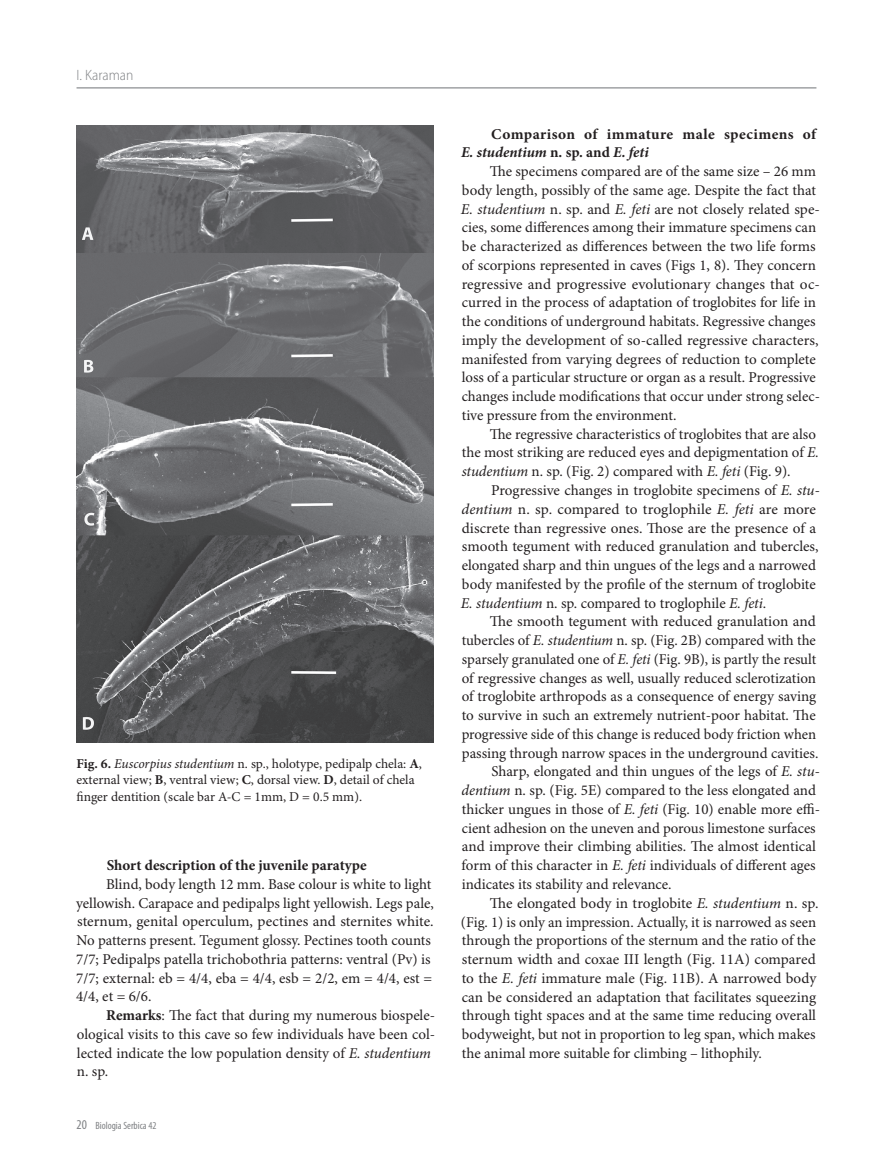
<style>
.page{position:relative;width:893px;height:1170px;background:#fff}
.page>*{position:absolute;margin:0;border:0;box-sizing:border-box;transform-origin:0 0}
.t1{font:15px/18.8px "Minion Pro";color:#231f20}
.t2{font:700 15px/18.8px "Minion Pro";letter-spacing:.01em;color:#231f20}
.t3{font:300 semi-condensed 15px "Myriad Pro";color:#808285}
.t4{font:13.5px/16.2px "Minion Pro";color:#231f20}
.t5{font:condensed 10.5px "Myriad Pro";color:#808285}
.s1{font-weight:700}
.s2{font-style:italic}
.s3{font-size:13.5px}
</style>
<div class="page">
<hr style="left:77px;top:87px;width:739px;height:1px;background:#808285">
<img style="left:77px;top:125px;width:356px;height:617px">
<p class="t3" style="left:77px;top:67px;width:58px">I. Karaman</p>
<p class="t4" style="left:77px;top:756px;width:347px"><span class="s1">Fig. 6.</span> <span class="s2">Euscorpius studentium</span> n. sp., holotype, pedipalp chela: <span class="s1">A</span>, external view; <span class="s1">B</span>, ventral view; <span class="s1">C</span>, dorsal view. <span class="s1">D</span>, detail of chela finger dentition (scale bar A-C = 1mm, D = 0.5 mm).</p>
<p class="t2" style="left:107px;top:856px;width:261px">Short description of the juvenile paratype</p>
<p class="t1" style="left:76px;top:875px;width:359px;text-indent:30px">Blind, body length 12 mm. Base colour is white to light yellowish. Carapace and pedipalps light yellowish. Legs pale, sternum, genital operculum, pectines and sternites white.<br>No patterns present. Tegument glossy. Pectines tooth counts 7/7; Pedipalps patella trichobothria patterns: ventral (Pv) is 7/7; external: eb = 4/4, eba = 4/4, esb = 2/2, em = 4/4, est = 4/4, et = 6/6.</p>
<p class="t1" style="left:77px;top:1006px;width:360px;text-indent:29px"><span class="s1">Remarks</span>: The fact that during my numerous biospele&shy;ological visits to this cave so few individuals have been col&shy;lected indicate the low population density of <span class="s2">E. studentium </span>n. sp.</p>
<p class="t5" style="left:77px;top:1119px;width:81px"><span class="s3">20</span> Biologia Serbica 42</p>
<p class="t2" style="left:461px;top:125px;width:357px;text-indent:30px">Comparison of immature male specimens of<br><span class="s2">E. studentium</span> n. sp. and <span class="s2">E. feti</span></p>
<p class="t1" style="left:461px;top:162px;width:361px;text-indent:29px">The specimens compared are of the same size – 26 mm body length, possibly of the same age. Despite the fact that <span class="s2">E. studentium</span> n. sp. and <span class="s2">E. feti</span> are not closely related spe&shy;cies, some differences among their immature specimens can be characterized as differences between the two life forms of scorpions represented in caves (Figs 1, 8). They concern regressive and progressive evolutionary changes that oc&shy;curred in the process of adaptation of troglobites for life in the conditions of underground habitats. Regressive changes imply the development of so-called regressive characters, manifested from varying degrees of reduction to complete loss of a particular structure or organ as a result. Progressive changes include modifications that occur under strong selec&shy;tive pressure from the environment.</p>
<p class="t1" style="left:462px;top:425px;width:359px;text-indent:28px">The regressive characteristics of troglobites that are also the most striking are reduced eyes and depigmentation of <span class="s2">E. studentium</span> n. sp. (Fig. 2) compared with <span class="s2">E. feti</span> (Fig. 9).</p>
<p class="t1" style="left:461px;top:481px;width:360px;text-indent:30px">Progressive changes in troglobite specimens of <span class="s2">E. stu&shy;dentium</span> n. sp. compared to troglophile <span class="s2">E. feti</span> are more discrete than regressive ones. Those are the presence of a smooth tegument with reduced granulation and tubercles, elongated sharp and thin ungues of the legs and a narrowed body manifested by the profile of the sternum of troglobite <span class="s2">E. studentium</span> n. sp. compared to troglophile <span class="s2">E. feti</span>.</p>
<p class="t1" style="left:490px;top:612px;width:328px">The smooth tegument with reduced granulation and</p>
<p class="t1" style="left:462px;top:631px;width:356px">tubercles of <span class="s2">E. studentium</span> n. sp. (Fig. 2B) compared with the</p>
<p class="t1" style="left:462px;top:650px;width:356px">sparsely granulated one of <span class="s2">E. feti</span> (Fig. 9B), is partly the result</p>
<p class="t1" style="left:462px;top:669px;width:356px">of regressive changes as well, usually reduced sclerotization</p>
<p class="t1" style="left:462px;top:687px;width:356px">of troglobite arthropods as a consequence of energy saving</p>
<p class="t1" style="left:462px;top:706px;width:355px">to survive in such an extremely nutrient-poor habitat. The</p>
<p class="t1" style="left:462px;top:725px;width:356px">progressive side of this change is reduced body friction when</p>
<p class="t1" style="left:462px;top:744px;width:358px">passing through narrow spaces in the underground cavities.</p>
<p class="t1" style="left:491px;top:762px;width:330px">Sharp, elongated and thin ungues of the legs of <span class="s2">E. stu-</span></p>
<p class="t1" style="left:462px;top:781px;width:356px"><span class="s2">dentium</span> n. sp. (Fig. 5E) compared to the less elongated and</p>
<p class="t1" style="left:462px;top:800px;width:360px">thicker ungues in those of <span class="s2">E. feti</span> (Fig. 10) enable more effi-</p>
<p class="t1" style="left:462px;top:819px;width:355px">cient adhesion on the uneven and porous limestone surfaces</p>
<p class="t1" style="left:462px;top:837px;width:356px">and improve their climbing abilities. The almost identical</p>
<p class="t1" style="left:462px;top:856px;width:356px">form of this character in <span class="s2">E. feti</span> individuals of different ages</p>
<p class="t1" style="left:462px;top:875px;width:211px">indicates its stability and relevance.</p>
<p class="t1" style="left:490px;top:894px;width:330px">The elongated body in troglobite <span class="s2">E. studentium</span> n. sp.</p>
<p class="t1" style="left:461px;top:912px;width:357px">(Fig. 1) is only an impression. Actually, it is narrowed as seen</p>
<p class="t1" style="left:462px;top:931px;width:356px">through the proportions of the sternum and the ratio of the</p>
<p class="t1" style="left:462px;top:950px;width:355px">sternum width and coxae III length (Fig. 11A) compared</p>
<p class="t1" style="left:462px;top:969px;width:356px">to the <span class="s2">E. feti</span> immature male (Fig. 11B). A narrowed body</p>
<p class="t1" style="left:462px;top:987px;width:356px">can be considered an adaptation that facilitates squeezing</p>
<p class="t1" style="left:462px;top:1006px;width:356px">through tight spaces and at the same time reducing overall</p>
<p class="t1" style="left:462px;top:1025px;width:355px">bodyweight, but not in proportion to leg span, which makes</p>
<p class="t1" style="left:462px;top:1044px;width:302px">the animal more suitable for climbing – lithophily.</p>
</div>
